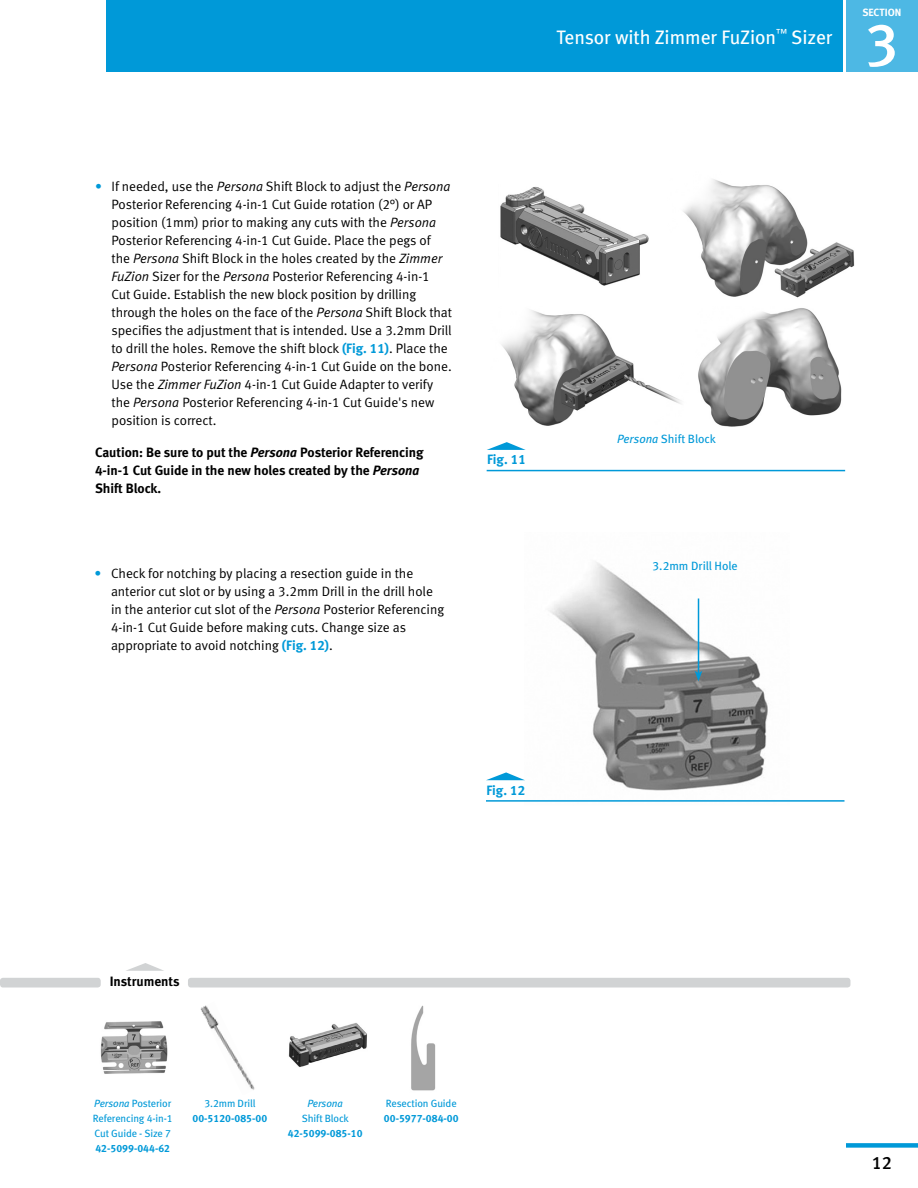
<style>
.page{position:relative;width:918px;height:1188px;background:#fff}
.page>*{position:absolute;margin:0;border:0;box-sizing:border-box;transform-origin:0 0}
.stFolio{font:60px "Meta Medium LF";color:#fff}
.Bar_Heading_Right{font:19.5px "Meta Book LF";color:#fff}
.t1{font:18px "Meta Medium LF";color:#000}
.Bar_Heading_Left{font:13.5px/18px "Meta Normal LF";color:#000}
.Bar_Heading_Left-2{font:13.5px/18px "Meta Bold LF";color:#000}
.stText{font:13.5px "Meta Bold LF";color:#0099d8}
.Bar_Heading_Left-3{font:12px "Meta Book LF";color:#0099d8}
.stFolio-2{font:10.5px/15px "Meta Bold LF";color:#0099d8;text-align:center}
.stFolio-3{font:10.5px/15px "Meta Book LF";letter-spacing:-.01em;color:#0099d8}
.t2{font:10.5px "Meta Bold LF";color:#fff}
.s1{color:#0099d8}
.s2{font-style:italic}
.s3{font-family:"Meta Bold LF";color:#0099d8}
.s4{font-family:"Meta Book LF";font-style:italic}
.s5{font-family:"Meta Book LF"}
</style>
<div class="page">
<div style="left:106px;top:0;width:737px;height:72px;background:#0099d8"></div>
<div style="left:846px;top:0;width:72px;height:72px;background:#4db8e4"></div>
<div style="left:846px;top:1143px;width:72px;height:5px;background:#0099d8"></div>
<div style="left:188px;top:978px;width:662px;height:10px;background:#d1d3d4;border-radius:3px"></div>
<div style="left:0;top:978px;width:101px;height:10px;background:#d1d3d4;border-radius:3px"></div>
<svg style="left:126px;top:963px;width:38px;height:8px"></svg>
<img style="left:549px;top:562px;width:219px;height:229px">
<hr style="left:698px;top:598px;width:1px;height:75px;background:#0099d8">
<svg style="left:695px;top:671px;width:7px;height:10px"></svg>
<hr style="left:486px;top:800px;width:358px;height:2px;background:#0099d8">
<svg style="left:487px;top:772px;width:38px;height:8px"></svg>
<img style="left:100px;top:1021px;width:68px;height:53px">
<img style="left:501px;top:310px;width:180px;height:116px">
<img style="left:500px;top:186px;width:149px;height:100px">
<hr style="left:487px;top:470px;width:358px;height:1px;background:#0099d8">
<svg style="left:487px;top:442px;width:39px;height:8px"></svg>
<img style="left:698px;top:308px;width:144px;height:119px">
<img style="left:683px;top:179px;width:172px;height:119px">
<img style="left:200px;top:1005px;width:55px;height:85px">
<img style="left:288px;top:1023px;width:79px;height:44px">
<img style="left:411px;top:1005px;width:25px;height:86px">
<p class="Bar_Heading_Right" style="left:557px;top:25px;width:277px">Tensor with Zimmer FuZion<sup>™</sup> Sizer</p>
<p class="t2" style="left:863px;top:6px;width:40px">SECTION</p>
<p class="stFolio" style="left:865px;top:9px;width:35px">3</p>
<p class="Bar_Heading_Left" style="left:112px;top:177px;width:342px;text-indent:-16px"><span class="s1">•</span> If needed, use the <span class="s2">Persona</span> Shift Block to adjust the <span class="s2">Persona </span>Posterior Referencing 4-in-1 Cut Guide rotation (2°) or AP position (1mm) prior to making any cuts with the <span class="s2">Persona </span>Posterior Referencing 4-in-1 Cut Guide. Place the pegs of the <span class="s2">Persona</span> Shift Block in the holes created by the <span class="s2">Zimmer FuZion</span> Sizer for the <span class="s2">Persona</span> Posterior Referencing 4-in-1<br>Cut Guide. Establish the new block position by drilling through the holes on the face of the <span class="s2">Persona</span> Shift Block that specifies the adjustment that is intended. Use a 3.2mm Drill to drill the holes. Remove the shift block <span class="s3">(Fig. 11)</span>. Place the <span class="s2">Persona</span> Posterior Referencing 4-in-1 Cut Guide on the bone.<br>Use the <span class="s2">Zimmer FuZion</span> 4-in-1 Cut Guide Adapter to verify the <span class="s2">Persona</span> Posterior Referencing 4-in-1 Cut Guide's new position is correct.</p>
<p class="Bar_Heading_Left-2" style="left:95px;top:443px;width:330px">Caution: Be sure to put the <span class="s2">Persona</span> Posterior Referencing<br>4-in-1 Cut Guide in the new holes created by the <span class="s2">Persona<br></span>Shift Block.</p>
<p class="Bar_Heading_Left" style="left:111px;top:564px;width:335px;text-indent:-16px"><span class="s1">•</span> Check for notching by placing a resection guide in the anterior cut slot or by using a 3.2mm Drill in the drill hole in the anterior cut slot of the <span class="s2">Persona</span> Posterior Referencing 4-in-1 Cut Guide before making cuts. Change size as appropriate to avoid notching <span class="s3">(Fig. 12)</span>.</p>
<p class="stText" style="left:487px;top:452px;width:40px">Fig. 11</p>
<p class="Bar_Heading_Left-3" style="left:617px;top:432px;width:100px"><span class="s2">Persona</span> Shift Block</p>
<p class="Bar_Heading_Left-3" style="left:653px;top:559px;width:87px">3.2mm Drill Hole</p>
<p class="stText" style="left:486px;top:782px;width:40px">Fig. 12</p>
<p class="Bar_Heading_Left-2" style="left:110px;top:972px;width:71px">Instruments</p>
<p class="stFolio-3" style="left:93px;top:1096px;width:81px"><span class="s2">Persona</span> Posterior<br>Referencing 4-in-1<br>Cut Guide - Size 7</p>
<p class="stFolio-2" style="left:95px;top:1141px;width:76px">42-5099-044-62</p>
<p class="stFolio-3" style="left:204px;top:1096px;width:52px">3.2mm Drill</p>
<p class="stFolio-2" style="left:193px;top:1111px;width:76px">00-5120-085-00</p>
<p class="stFolio-2" style="left:288px;top:1096px;width:76px"><span class="s4">Persona<br></span><span class="s5">Shift Block<br></span>42-5099-085-10</p>
<p class="stFolio-3" style="left:386px;top:1096px;width:72px">Resection Guide</p>
<p class="stFolio-2" style="left:384px;top:1111px;width:76px">00-5977-084-00</p>
<h3 class="t1" style="left:872px;top:1152px;width:22px">12</h3>
</div>
